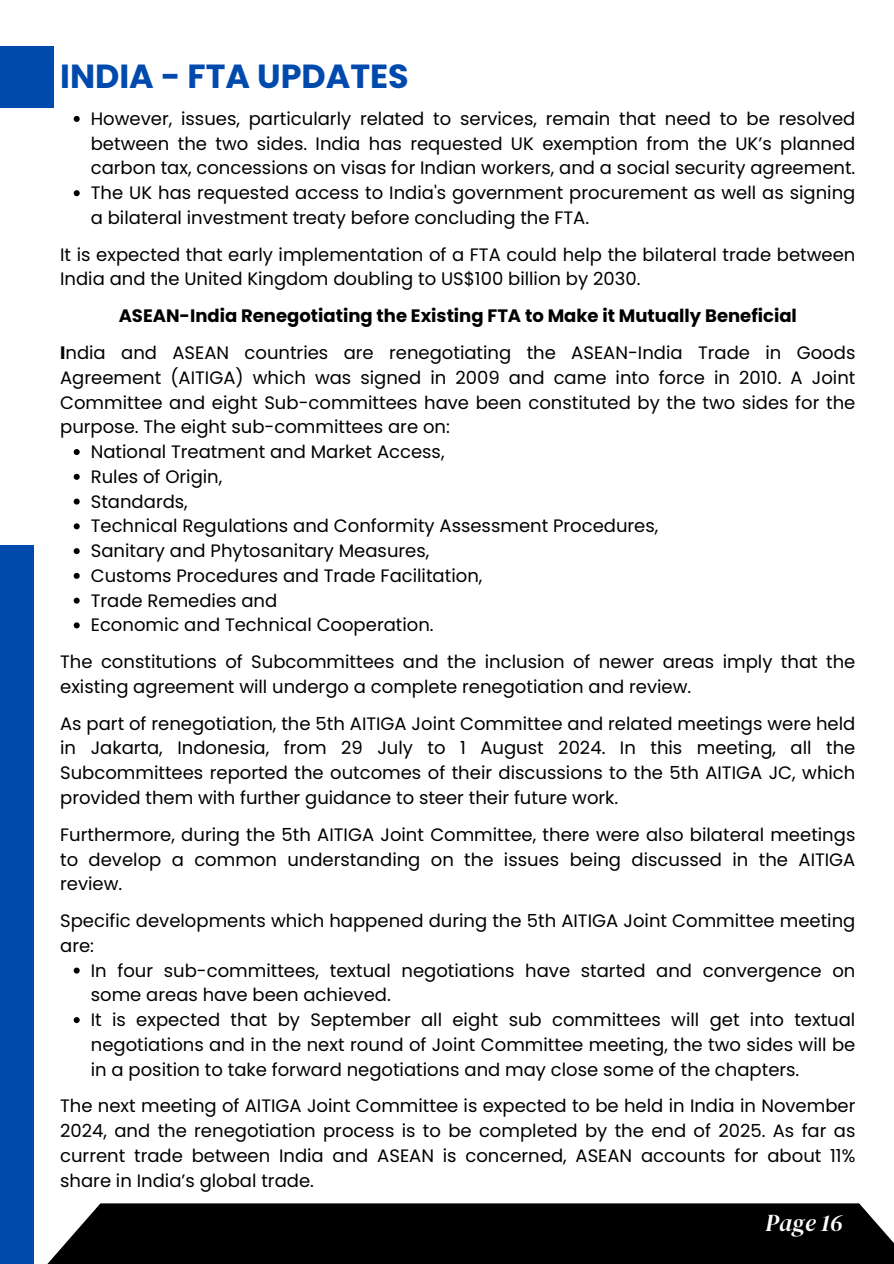
<style>
.page{position:relative;width:894px;height:1264px;background:#fff}
.page>*{position:absolute;margin:0;border:0;box-sizing:border-box;transform-origin:0 0}
.t1{font:700 33.45px "Poppins";color:#004aad}
.t2{font:italic 24px "DM Serif Display";color:#fff}
.t3{font:18px/24.8px "Poppins";color:#000;text-align:justify}
.t4{font:700 18px "Poppins";color:#000}
.s1{font-weight:700}
</style>
<div class="page">
<div style="left:0;top:545px;width:33px;height:718px;background:#004aad"></div>
<div style="left:0;top:47px;width:53px;height:61px;background:#004aad"></div>
<div style="left:33px;top:1203px;width:860px;height:60px;background:#000"></div>
<svg style="left:74px;top:116px;width:6px;height:6px"></svg>
<svg style="left:74px;top:190px;width:6px;height:6px"></svg>
<svg style="left:74px;top:449px;width:6px;height:6px"></svg>
<svg style="left:74px;top:474px;width:6px;height:6px"></svg>
<svg style="left:74px;top:498px;width:6px;height:6px"></svg>
<svg style="left:74px;top:523px;width:6px;height:6px"></svg>
<svg style="left:74px;top:548px;width:6px;height:6px"></svg>
<svg style="left:74px;top:573px;width:6px;height:6px"></svg>
<svg style="left:74px;top:597px;width:6px;height:6px"></svg>
<svg style="left:74px;top:622px;width:6px;height:6px"></svg>
<svg style="left:74px;top:967px;width:6px;height:6px"></svg>
<svg style="left:74px;top:1017px;width:6px;height:6px"></svg>
<h2 class="t1" style="left:60px;top:53px;width:350px">INDIA - FTA UPDATES</h2>
<h1 class="t3" style="left:91px;top:106px;width:765px">However, issues, particularly related to services, remain that need to be resolved between the two sides. India has requested UK exemption from the UK’s planned carbon tax, concessions on visas for Indian workers, and a social security agreement.</h1>
<p class="t3" style="left:91px;top:180px;width:765px">The UK has requested access to India's government procurement as well as signing a bilateral investment treaty before concluding the FTA.</p>
<p class="t3" style="left:60px;top:242px;width:796px">It is expected that early implementation of a FTA could help the bilateral trade between<br>India and the United Kingdom doubling to US$100 billion by 2030.</p>
<p class="t4" style="left:119px;top:303px;width:679px">ASEAN-India Renegotiating the Existing FTA to Make it Mutually Beneficial</p>
<h3 class="t3" style="left:60px;top:340px;width:796px"><span class="s1">I</span>ndia and ASEAN countries are renegotiating the ASEAN-India Trade in Goods Agreement (AITIGA) which was signed in 2009 and came into force in 2010. A Joint Committee and eight Sub-committees have been constituted by the two sides for the purpose. The eight sub-committees are on:</h3>
<p class="t3" style="left:91px;top:439px;width:355px">National Treatment and Market Access,</p>
<p class="t3" style="left:91px;top:464px;width:133px">Rules of Origin,</p>
<p class="t3" style="left:91px;top:489px;width:98px">Standards,</p>
<p class="t3" style="left:91px;top:513px;width:569px">Technical Regulations and Conformity Assessment Procedures,</p>
<p class="t3" style="left:91px;top:538px;width:340px">Sanitary and Phytosanitary Measures,</p>
<p class="t3" style="left:91px;top:563px;width:393px">Customs Procedures and Trade Facilitation,</p>
<p class="t3" style="left:91px;top:588px;width:188px">Trade Remedies and</p>
<p class="t3" style="left:91px;top:612px;width:344px">Economic and Technical Cooperation.</p>
<p class="t3" style="left:60px;top:649px;width:796px">The constitutions of Subcommittees and the inclusion of newer areas imply that the existing agreement will undergo a complete renegotiation and review.</p>
<p class="t3" style="left:60px;top:711px;width:796px">As part of renegotiation, the 5th AITIGA Joint Committee and related meetings were held in Jakarta, Indonesia, from 29 July to 1 August 2024. In this meeting, all the Subcommittees reported the outcomes of their discussions to the 5th AITIGA JC, which provided them with further guidance to steer their future work.</p>
<p class="t3" style="left:60px;top:822px;width:796px">Furthermore, during the 5th AITIGA Joint Committee, there were also bilateral meetings to develop a common understanding on the issues being discussed in the AITIGA review.</p>
<p class="t3" style="left:60px;top:908px;width:796px">Specific developments which happened during the 5th AITIGA Joint Committee meeting are:</p>
<p class="t3" style="left:91px;top:957px;width:765px">In four sub-committees, textual negotiations have started and convergence on some areas have been achieved.</p>
<p class="t3" style="left:91px;top:1007px;width:765px">It is expected that by September all eight sub committees will get into textual negotiations and in the next round of Joint Committee meeting, the two sides will be in a position to take forward negotiations and may close some of the chapters.</p>
<p class="t3" style="left:60px;top:1093px;width:796px">The next meeting of AITIGA Joint Committee is expected to be held in India in November 2024, and the renegotiation process is to be completed by the end of 2025. As far as current trade between India and ASEAN is concerned, ASEAN accounts for about 11% share in India’s global trade.</p>
<p class="t2" style="left:765px;top:1205px;width:79px">Page 16</p>
</div>
